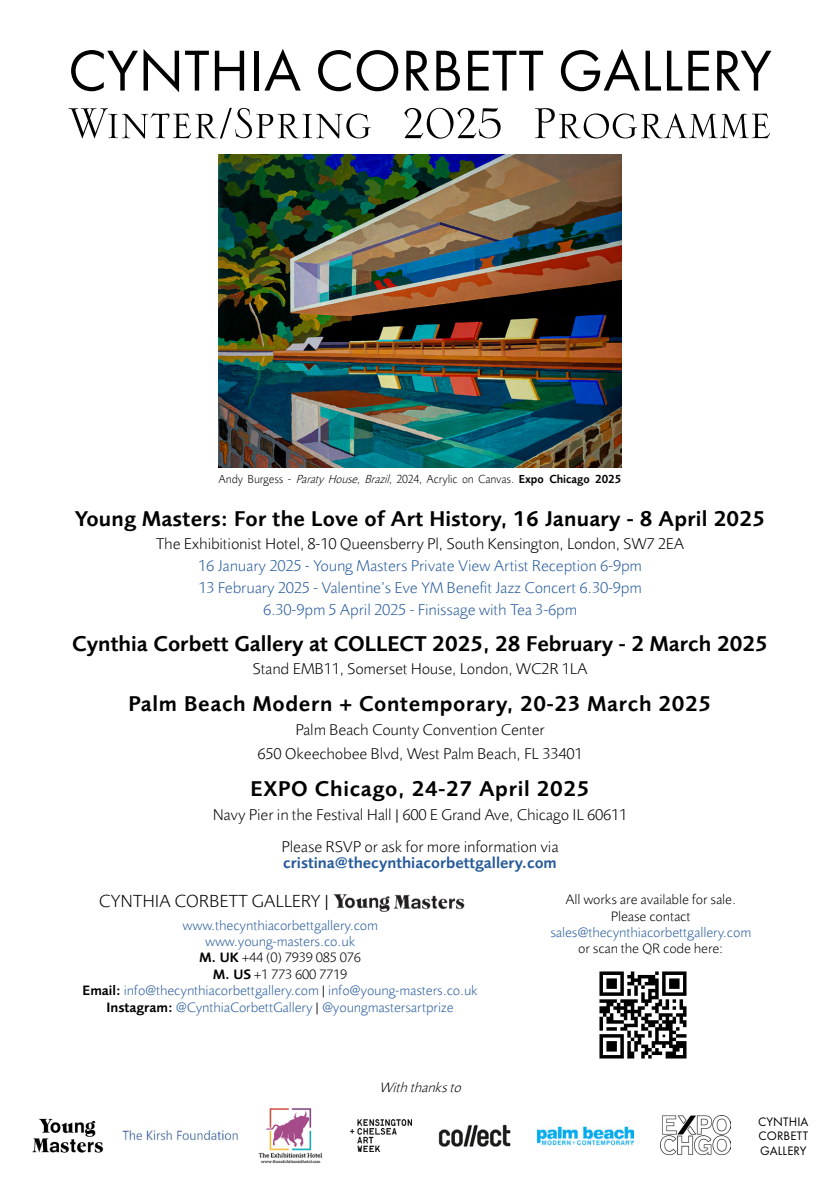
<style>
.page{position:relative;width:840px;height:1191px;background:#fff}
.page>*{position:absolute;margin:0;border:0;box-sizing:border-box;transform-origin:0 0}
.t1{font:59.8px "Futura PT";color:#000}
.t2{font:57.2px "Serlio LH";color:#000;scale:.94 1}
.t3{font:600 22px "Foundry Sans";letter-spacing:.01em;color:#000}
.t4{font:600 22px "Foundry Sans";letter-spacing:.03em;color:#000}
.t5{font:300 18px "Foundry Sans";color:#000}
.t6{font:300 16px/24px "Foundry Sans";color:#000;text-align:center}
.t7{font:300 16px/22px "Foundry Sans";color:#275b9b;text-align:center}
.t8{font:600 16px "Foundry Sans";color:#275b9b}
.t9{font:300 14px/16.4px "Foundry Sans";color:#275b9b;text-align:center}
.t10{font:300 14px/16.4px "Foundry Sans";color:#000;text-align:center}
.t11{font:italic 300 14px "Foundry Sans";color:#000}
.t12{font:12.8px/14.6px "Futura PT";letter-spacing:.01em;color:#000;text-align:justify}
.t13{font:300 12px "Foundry Sans";color:#000;scale:.94 1}
.s1{font-style:italic}
.s2{font-weight:600}
.s3{font-weight:600;color:#000}
.s4{color:#000}
</style>
<div class="page">
<img style="left:218px;top:155px;width:403px;height:313px">
<img style="left:599px;top:971px;width:87px;height:88px">
<img style="left:333px;top:894px;width:132px;height:18px">
<img style="left:350px;top:1119px;width:61px;height:32px">
<img style="left:32px;top:1118px;width:71px;height:34px">
<img style="left:258px;top:1108px;width:65px;height:55px">
<img style="left:438px;top:1124px;width:73px;height:23px">
<img style="left:537px;top:1125px;width:96px;height:21px">
<img style="left:660px;top:1116px;width:70px;height:39px">
<img style="left:122px;top:1130px;width:116px;height:12px">
<h1 class="t1" style="left:68px;top:35px;width:705px">CYNTHIA CORBETT GALLERY</h1>
<h2 class="t2" style="left:68px;top:93px;width:749px">Winter/Spring 2025 Programme</h2>
<p class="t13" style="left:218px;top:472px;width:429px">Andy Burgess - <span class="s1">Paraty House, Brazil</span>, 2024, Acrylic on Canvas. <span class="s2">Expo Chicago 2025</span></p>
<h3 class="t3" style="left:75px;top:506px;width:691px">Young Masters: For the Love of Art History, 16 January - 8 April 2025</h3>
<p class="t6" style="left:156px;top:532px;width:529px">The Exhibitionist Hotel, 8-10 Queensberry Pl, South Kensington, London, SW7 2EA</p>
<p class="t7" style="left:198px;top:555px;width:444px">16 January 2025 - Young Masters Private View Artist Reception 6-9pm<br>13 February 2025 - Valentine’s Eve YM Benefit Jazz Concert 6.30-9pm<br>6.30-9pm 5 April 2025 - Finissage with Tea 3-6pm</p>
<h3 class="t3" style="left:72px;top:631px;width:696px">Cynthia Corbett Gallery at COLLECT 2025, 28 February - 2 March 2025</h3>
<p class="t6" style="left:252px;top:656px;width:336px">Stand EMB11, Somerset House, London, WC2R 1LA</p>
<h3 class="t4" style="left:129px;top:690px;width:584px">Palm Beach Modern + Contemporary, 20-23 March 2025</h3>
<p class="t6" style="left:257px;top:717px;width:326px">Palm Beach County Convention Center<br>650 Okeechobee Blvd, West Palm Beach, FL 33401</p>
<h3 class="t4" style="left:250px;top:776px;width:340px">EXPO Chicago, 24-27 April 2025</h3>
<p class="t6" style="left:212px;top:803px;width:416px">Navy Pier in the Festival Hall | 600 E Grand Ave, Chicago IL 60611</p>
<p class="t6" style="left:281px;top:835px;width:278px">Please RSVP or ask for more information via</p>
<p class="t8" style="left:283px;top:854px;width:275px">cristina@thecynthiacorbettgallery.com</p>
<p class="t5" style="left:99px;top:891px;width:231px">CYNTHIA CORBETT GALLERY |</p>
<p class="t9" style="left:82px;top:917px;width:396px">www.thecynthiacorbettgallery.com<br>www.young-masters.co.uk<br><span class="s3">M. UK</span> <span class="s4">+44 (0) 7939 085 076<br></span><span class="s3">M. US</span> <span class="s4">+1 773 600 7719<br></span><span class="s3">Email:</span> info@thecynthiacorbettgallery.com <span class="s4">|</span> info@young-masters.co.uk <span class="s3">Instagram:</span> @CynthiaCorbettGallery <span class="s4">|</span> @youngmastersartprize</p>
<p class="t11" style="left:379px;top:1079px;width:87px">Withthanksto</p>
<p class="t10" style="left:565px;top:891px;width:172px">All works are available for sale.<br>Please contact</p>
<p class="t9" style="left:550px;top:924px;width:202px">sales@thecynthiacorbettgallery.com</p>
<p class="t10" style="left:578px;top:940px;width:146px">or scan the QR code here:</p>
<p class="t12" style="left:757px;top:1114px;width:52px">CYNTHIA CORBETT GALLERY</p>
</div>
